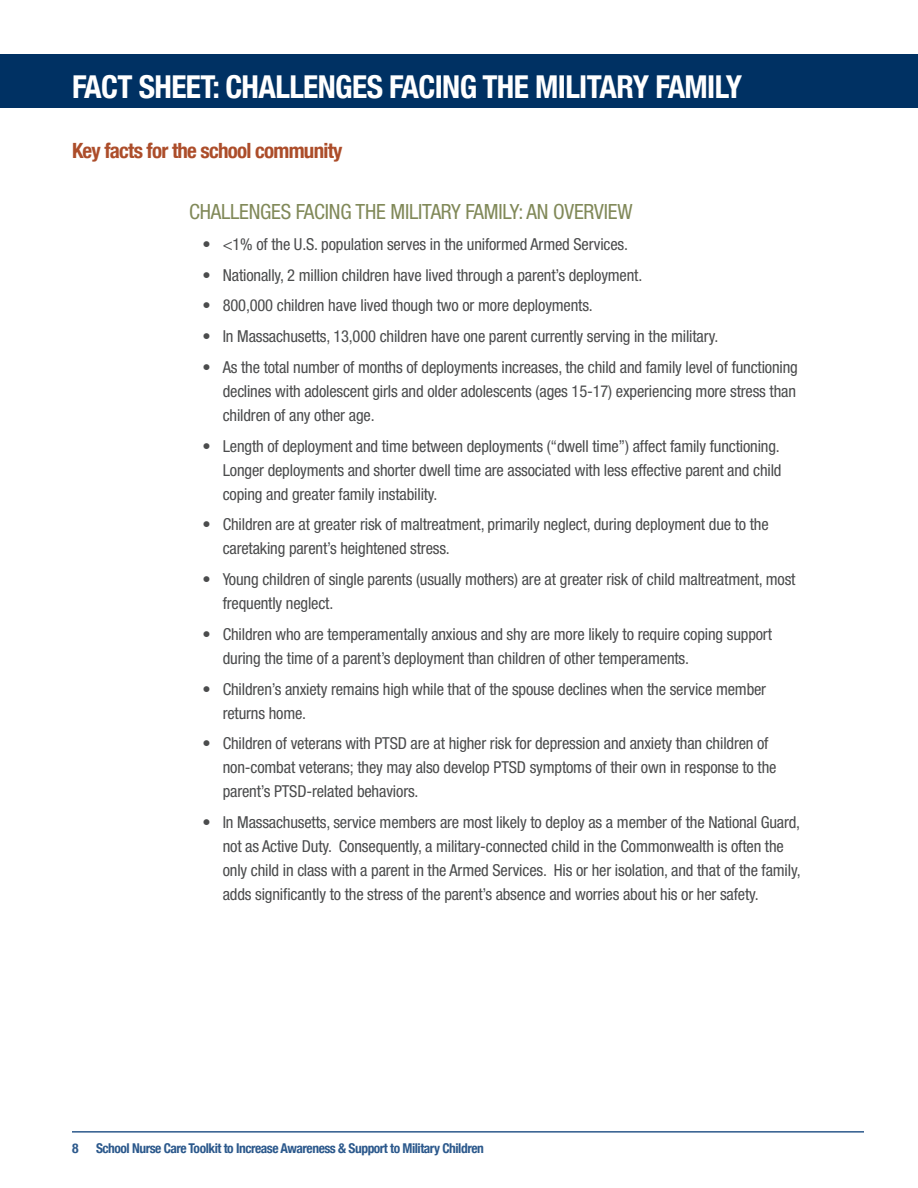
<style>
.page{position:relative;width:918px;height:1188px;background:#fff}
.page>*{position:absolute;margin:0;border:0;box-sizing:border-box;transform-origin:0 0}
.t1{font:700 condensed 31.5px "Helvetica Neue";letter-spacing:-.02em;color:#fff}
.t2{font:condensed 21px "Helvetica Neue";letter-spacing:-.01em;color:#818959}
.t3{font:700 condensed 21px "Helvetica Neue";letter-spacing:-.035em;color:#ac4d2a}
.t4{font:condensed 16.5px/24px "Helvetica Neue";letter-spacing:-.01em;color:#4b4c4d}
.t5{font:700 condensed 13.5px "Helvetica Neue";letter-spacing:-.035em;color:#2c598c}
</style>
<div class="page">
<div style="left:0;top:54px;width:918px;height:54px;background:#003163"></div>
<hr style="left:72px;top:1131px;width:792px;height:2px;background:#2c598c">
<p class="t1" style="left:72px;top:68px;width:672px">FACT SHEET: CHALLENGES FACING THE MILITARY FAMILY</p>
<p class="t3" style="left:72px;top:138px;width:272px">Key facts for the school community</p>
<p class="t2" style="left:189px;top:199px;width:445px">CHALLENGES FACING THE MILITARY FAMILY: AN OVERVIEW</p>
<p class="t4" style="left:202px;top:232px;width:427px">• &lt;1% of the U.S. population serves in the uniformed Armed Services.</p>
<p class="t4" style="left:202px;top:263px;width:441px">• Nationally, 2 million children have lived through a parent’s deployment.</p>
<p class="t4" style="left:202px;top:293px;width:392px">• 800,000 children have lived though two or more deployments.</p>
<p class="t4" style="left:202px;top:324px;width:517px">• In Massachusetts, 13,000 children have one parent currently serving in the military.</p>
<p class="t4" style="left:223px;top:355px;width:577px;text-align:justify;text-indent:-20px">• As the total number of months of deployments increases, the child and family level of functioning declines with adolescent girls and older adolescents (ages 15-17) experiencing more stress than children of any other age.</p>
<p class="t4" style="left:223px;top:434px;width:560px;text-align:justify;text-indent:-20px">• Length of deployment and time between deployments (“dwell time”) affect family functioning.<br>Longer deployments and shorter dwell time are associated with less effective parent and child coping and greater family instability.</p>
<p class="t4" style="left:223px;top:512px;width:548px;text-indent:-20px">• Children are at greater risk of maltreatment, primarily neglect, during deployment due to the caretaking parent’s heightened stress.</p>
<p class="t4" style="left:223px;top:567px;width:574px;text-indent:-20px">• Young children of single parents (usually mothers) are at greater risk of child maltreatment, most frequently neglect.</p>
<p class="t4" style="left:223px;top:622px;width:551px;text-indent:-20px">• Children who are temperamentally anxious and shy are more likely to require coping support during the time of a parent’s deployment than children of other temperaments.</p>
<p class="t4" style="left:223px;top:677px;width:545px;text-indent:-20px">• Children’s anxiety remains high while that of the spouse declines when the service member returns home.</p>
<p class="t4" style="left:223px;top:731px;width:555px;text-indent:-20px">• Children of veterans with PTSD are at higher risk for depression and anxiety than children of non-combat veterans; they may also develop PTSD symptoms of their own in response to the parent’s PTSD-related behaviors.</p>
<p class="t4" style="left:223px;top:810px;width:579px;text-indent:-20px">• In Massachusetts, service members are most likely to deploy as a member of the National Guard, not as Active Duty. Consequently, a military-connected child in the Commonwealth is often the only child in class with a parent in the Armed Services. His or her isolation, and that of the family, adds significantly to the stress of the parent’s absence and worries about his or her safety.</p>
<p class="t5" style="left:72px;top:1140px;width:8px">8</p>
<p class="t5" style="left:96px;top:1140px;width:389px">School Nurse Care Toolkit to Increase Awareness &amp; Support to Military Children</p>
</div>
